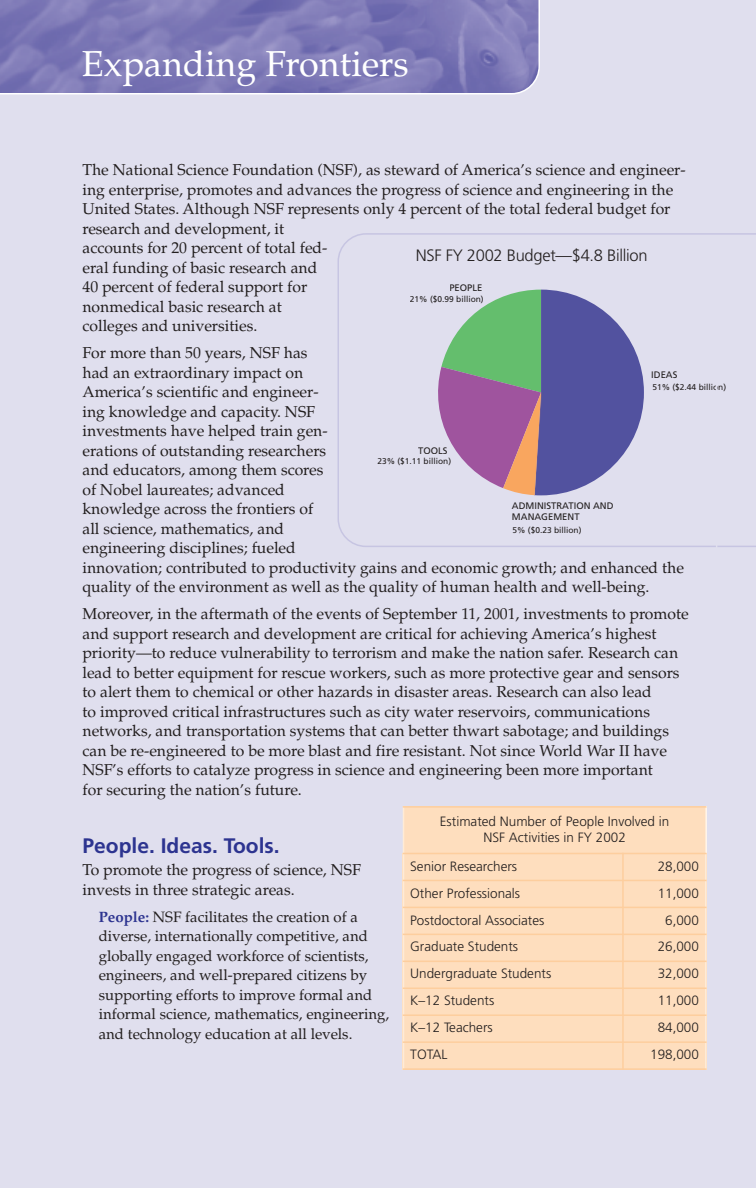
<style>
.page{position:relative;width:756px;height:1188px;background:#e0dfee}
.page>*{position:absolute;margin:0;border:0;box-sizing:border-box;transform-origin:0 0}
.t1{font:36px "Palatino";color:#fff}
.t2{font:700 21px "Frutiger";color:#2d3490}
.t3{font:300 16.5px "Frutiger";letter-spacing:-.015em;color:#231f1f}
.t4{font:15.75px/19.5px "Palatino";color:#231f1f}
.t5{font:15px/19.5px "Palatino";color:#231f1f}
.t6{font:300 13.5px/16.2px "Frutiger";color:#231f1f;text-align:center}
.t7{font:9.45px/11.6px "Frutiger";color:#231f1f}
.t8{font:8.4px "Frutiger";color:#231f1f}
.s1{font-weight:700;color:#2d3490}
</style>
<div class="page">
<svg style="left:0;top:0;width:540px;height:94px;background:#7f7bb7"></svg>
<div style="left:403px;top:806px;width:303px;height:48px;background:#fedebe"></div>
<div style="left:403px;top:854px;width:220px;height:26px;background:#fedebe"></div>
<div style="left:623px;top:854px;width:83px;height:26px;background:#fedebe"></div>
<div style="left:403px;top:880px;width:220px;height:27px;background:#fedebe"></div>
<div style="left:623px;top:880px;width:83px;height:27px;background:#fedebe"></div>
<div style="left:403px;top:907px;width:220px;height:27px;background:#fedebe"></div>
<div style="left:623px;top:907px;width:83px;height:27px;background:#fedebe"></div>
<div style="left:403px;top:934px;width:220px;height:27px;background:#fedebe"></div>
<div style="left:623px;top:934px;width:83px;height:27px;background:#fedebe"></div>
<div style="left:403px;top:961px;width:220px;height:27px;background:#fedebe"></div>
<div style="left:623px;top:961px;width:83px;height:27px;background:#fedebe"></div>
<div style="left:403px;top:988px;width:220px;height:27px;background:#fedebe"></div>
<div style="left:623px;top:988px;width:83px;height:27px;background:#fedebe"></div>
<div style="left:403px;top:1015px;width:220px;height:27px;background:#fedebe"></div>
<div style="left:623px;top:1015px;width:83px;height:27px;background:#fedebe"></div>
<div style="left:403px;top:1042px;width:220px;height:28px;background:#fedebe"></div>
<div style="left:623px;top:1042px;width:83px;height:28px;background:#fedebe"></div>
<hr style="left:403px;top:806px;width:1px;height:264px;background:#ffebd6">
<hr style="left:622px;top:853px;width:2px;height:217px;background:#fdce9e">
<hr style="left:705px;top:806px;width:1px;height:264px;background:#ffebd6">
<svg style="left:338px;top:233px;width:418px;height:314px"></svg>
<svg style="left:716px;top:325px;width:40px;height:222px"></svg>
<hr style="left:403px;top:1068px;width:303px;height:2px;background:#fdce9e">
<hr style="left:403px;top:1041px;width:303px;height:2px;background:#fdce9e">
<hr style="left:403px;top:1014px;width:303px;height:2px;background:#fdce9e">
<hr style="left:403px;top:988px;width:303px;height:1px;background:#fdce9e">
<hr style="left:403px;top:961px;width:303px;height:1px;background:#fdce9e">
<hr style="left:403px;top:934px;width:303px;height:1px;background:#fdce9e">
<hr style="left:403px;top:907px;width:303px;height:1px;background:#fdce9e">
<hr style="left:403px;top:880px;width:303px;height:1px;background:#fdce9e">
<hr style="left:403px;top:853px;width:303px;height:1px;background:#fdce9e">
<hr style="left:403px;top:806px;width:303px;height:2px;background:#fdce9e">
<p class="t1" style="left:82px;top:50px;width:328px">Expanding Frontiers</p>
<p class="t4" style="left:82px;top:162px;width:605px">The National Science Foundation (NSF), as steward of America’s science and engineer&shy;ing enterprise, promotes and advances the progress of science and engineering in the United States. Although NSF represents only 4 percent of the total federal budget for research and development, it<br>accounts for 20 percent of total fed-<br>eral funding of basic research and<br>40 percent of federal support for<br>nonmedical basic research at<br>colleges and universities.</p>
<p class="t4" style="left:83px;top:345px;width:603px">For more than 50 years, NSF has<br>had an extraordinary impact on<br>America’s scientific and engineer-<br>ing knowledge and capacity. NSF<br>investments have helped train gen-<br>erations of outstanding researchers<br>and educators, among them scores<br>of Nobel laureates; advanced<br>knowledge across the frontiers of<br>all science, mathematics, and<br>engineering disciplines; fueled<br>innovation; contributed to productivity gains and economic growth; and enhanced the quality of the environment as well as the quality of human health and well-being.</p>
<p class="t4" style="left:83px;top:606px;width:608px">Moreover, in the aftermath of the events of September 11, 2001, investments to promote and support research and development are critical for achieving America’s highest priority—to reduce vulnerability to terrorism and make the nation safer. Research can lead to better equipment for rescue workers, such as more protective gear and sensors to alert them to chemical or other hazards in disaster areas. Research can also lead<br>to improved critical infrastructures such as city water reservoirs, communications networks, and transportation systems that can better thwart sabotage; and buildings can be re-engineered to be more blast and fire resistant. Not since World War II have NSF’s efforts to catalyze progress in science and engineering been more important<br>for securing the nation’s future.</p>
<p class="t2" style="left:82px;top:837px;width:199px">People. Ideas. Tools.</p>
<p class="t4" style="left:82px;top:862px;width:280px">To promote the progress of science, NSF invests in three strategic areas.</p>
<p class="t5" style="left:99px;top:909px;width:292px"><span class="s1">People:</span> NSF facilitates the creation of a diverse, internationally competitive, and globally engaged workforce of scientists, engineers, and well-prepared citizens by supporting efforts to improve formal and informal science, mathematics, engineering, and technology education at all levels.</p>
<p class="t3" style="left:416px;top:249px;width:233px">NSF FY 2002 Budget—$4.8 Billion</p>
<p class="t7" style="left:449px;top:283px;width:35px">PEOPLE</p>
<p class="t8" style="left:410px;top:296px;width:75px">21% ($0.99 billion)</p>
<p class="t7" style="left:651px;top:370px;width:28px">IDEAS</p>
<p class="t8" style="left:652px;top:384px;width:75px">51% ($2.44 billion)</p>
<p class="t7" style="left:418px;top:445px;width:31px">TOOLS</p>
<p class="t8" style="left:377px;top:458px;width:75px">23% ($1.11 billion)</p>
<p class="t7" style="left:512px;top:500px;width:103px">ADMINISTRATION AND<br>MANAGEMENT</p>
<p class="t8" style="left:513px;top:527px;width:71px">5% ($0.23 billion)</p>
<p class="t6" style="left:440px;top:814px;width:231px">Estimated Number of People Involved in<br>NSF Activities in FY 2002</p>
<p class="t6" style="left:410px;top:859px;width:108px">Senior Researchers</p>
<p class="t6" style="left:658px;top:859px;width:43px">28,000</p>
<p class="t6" style="left:410px;top:886px;width:111px">Other Professionals</p>
<p class="t6" style="left:658px;top:886px;width:43px">11,000</p>
<p class="t6" style="left:410px;top:913px;width:136px">Postdoctoral Associates</p>
<p class="t6" style="left:665px;top:913px;width:35px">6,000</p>
<p class="t6" style="left:410px;top:940px;width:109px">Graduate Students</p>
<p class="t6" style="left:658px;top:940px;width:43px">26,000</p>
<p class="t6" style="left:410px;top:967px;width:143px">Undergraduate Students</p>
<p class="t6" style="left:658px;top:967px;width:43px">32,000</p>
<p class="t6" style="left:410px;top:994px;width:86px">K–12 Students</p>
<p class="t6" style="left:658px;top:994px;width:43px">11,000</p>
<p class="t6" style="left:410px;top:1021px;width:84px">K–12 Teachers</p>
<p class="t6" style="left:658px;top:1021px;width:43px">84,000</p>
<p class="t6" style="left:410px;top:1048px;width:39px">TOTAL</p>
<p class="t6" style="left:650px;top:1048px;width:50px">198,000</p>
</div>
